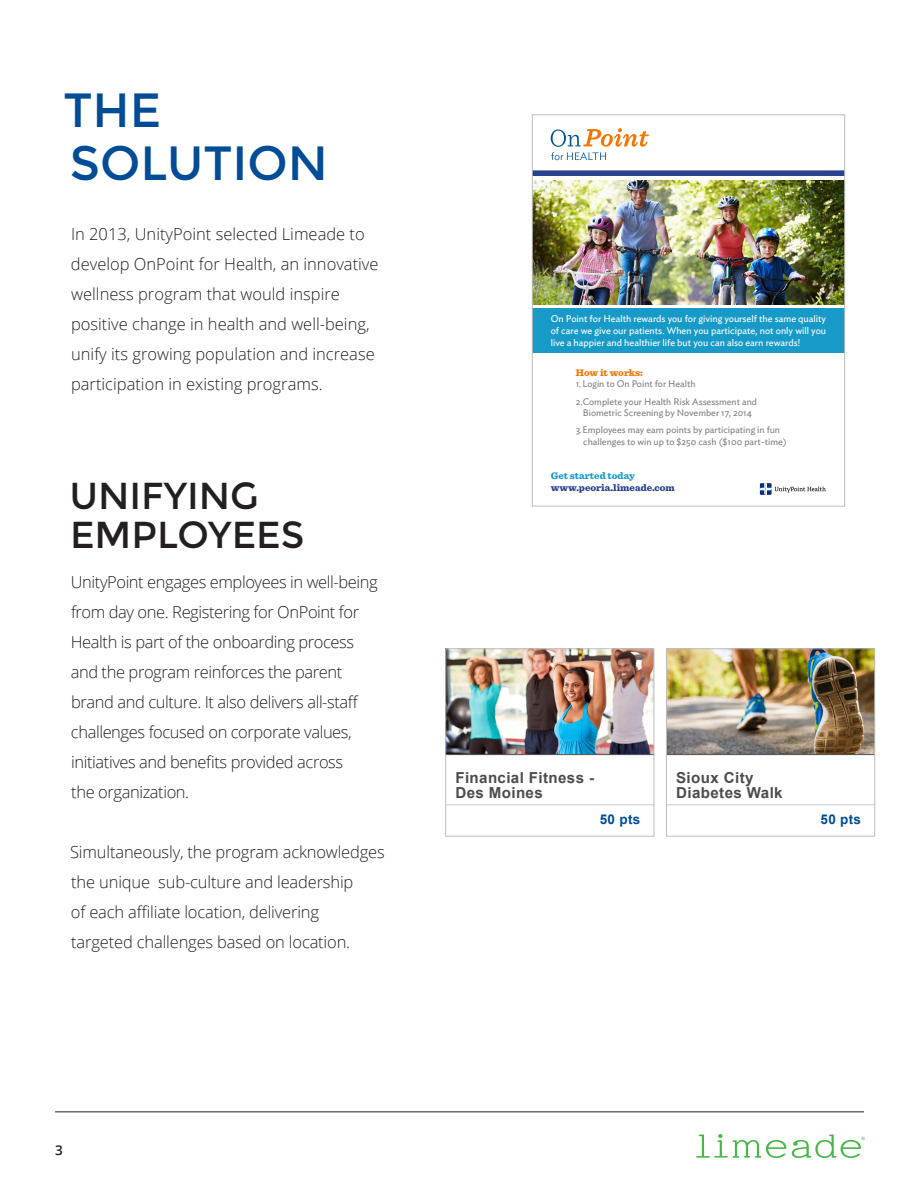
<style>
.page{position:relative;width:918px;height:1188px;background:#fff}
.page>*{position:absolute;margin:0;border:0;box-sizing:border-box;transform-origin:0 0}
.Bullets{font:48px/52.5px "Montserrat";color:#004c97}
.Bullets-2{font:37.5px/39px "Montserrat";color:#231f20}
.t1{font:300 16.5px/30px "Open Sans";letter-spacing:-.01em;color:#231f20}
.t2{font:700 15.15px "Arial";letter-spacing:.025em;color:#4b4c4d}
.t3{font:700 13.5px "Arial";letter-spacing:.025em;color:#004c97}
.t4{font:600 13.5px "Open Sans";color:#231f20}
.t5{font:900 9.9px/12px "Sentinel";color:#253f8e}
.t6{font:900 9.9px "Sentinel";color:#f47600}
.t7{font:9.75px/11.7px "Ideal Sans";color:#fff;text-align:justify}
.t8{font:9.45px/11.4px "Ideal Sans";color:#808285;text-align:center}
.s1{color:#189ac9}
</style>
<div class="page">
<svg style="left:696px;top:1134px;width:90px;height:24px"></svg>
<svg style="left:792px;top:1135px;width:73px;height:23px"></svg>
<hr style="left:55px;top:1112px;width:809px;height:1px;background:#231f20">
<img style="left:534px;top:181px;width:309px;height:124px">
<div style="left:532px;top:309px;width:313px;height:44px;background:#189ac9"></div>
<svg style="left:551px;top:128px;width:98px;height:32px"></svg>
<div style="left:532px;top:170px;width:313px;height:7px;background:#2a4390"></div>
<svg style="left:760px;top:483px;width:66px;height:12px"></svg>
<div style="left:532px;top:115px;width:313px;height:391px;border:1px solid #bcbdc0"></div>
<img style="left:448px;top:651px;width:204px;height:103px">
<hr style="left:446px;top:805px;width:208px;height:1px;background:#c9cacc">
<hr style="left:446px;top:754px;width:208px;height:1px;background:#57585a">
<div style="left:446px;top:649px;width:208px;height:187px;border:1px solid #bcbdc0"></div>
<img style="left:668px;top:651px;width:205px;height:103px">
<hr style="left:666px;top:805px;width:209px;height:1px;background:#c9cacc">
<hr style="left:666px;top:754px;width:209px;height:1px;background:#57585a">
<div style="left:666px;top:649px;width:209px;height:187px;border:1px solid #bcbdc0"></div>
<p class="Bullets" style="left:63px;top:85px;width:266px">THE<br>SOLUTION</p>
<p class="t1" style="left:71px;top:219px;width:309px">In 2013, UnityPoint selected Limeade to develop OnPoint for Health, an innovative wellness program that would inspire positive change in health and well-being, unify its growing population and increase participation in existing programs.</p>
<p class="Bullets-2" style="left:69px;top:477px;width:236px">UNIFYING<br>EMPLOYEES</p>
<p class="t1" style="left:71px;top:567px;width:309px">UnityPoint engages employees in well-being from day one. Registering for OnPoint for Health is part of the onboarding process and the program reinforces the parent brand and culture. It also delivers all-staff challenges focused on corporate values, initiatives and benefits provided across<br>the organization.</p>
<p class="t1" style="left:70px;top:837px;width:316px">Simultaneously, the program acknowledges the unique sub-culture and leadership<br>of each affiliate location, delivering<br>targeted challenges based on location.</p>
<p class="t7" style="left:551px;top:312px;width:277px">On Point for Health rewards you for giving yourself the same quality of care we give our patients. When you participate, not only will you live a happier and healthier life but you can also earn rewards!</p>
<p class="t6" style="left:576px;top:365px;width:69px">How it works:</p>
<p class="t8" style="left:576px;top:378px;width:121px">1. Login to On Point for Health</p>
<p class="t8" style="left:576px;top:395px;width:183px">2. Complete your Health Risk Assessment and<br>Biometric Screening by November 17, 2014</p>
<p class="t8" style="left:583px;top:424px;width:205px;text-align:left;text-indent:-7px">3. Employees may earn points by participating in fun challenges to win up to $250 cash ($100 part-time)</p>
<p class="t5" style="left:551px;top:470px;width:126px"><span class="s1">Get started today </span>www.peoria.limeade.com</p>
<p class="t2" style="left:455px;top:767px;width:140px">Financial Fitness -</p>
<p class="t2" style="left:455px;top:782px;width:89px">Des Moines</p>
<p class="t3" style="left:600px;top:810px;width:42px">50 pts</p>
<p class="t2" style="left:676px;top:767px;width:79px">Sioux City</p>
<p class="t2" style="left:676px;top:782px;width:108px">Diabetes Walk</p>
<p class="t3" style="left:821px;top:810px;width:42px">50 pts</p>
<p class="t4" style="left:55px;top:1140px;width:9px">3</p>
</div>
